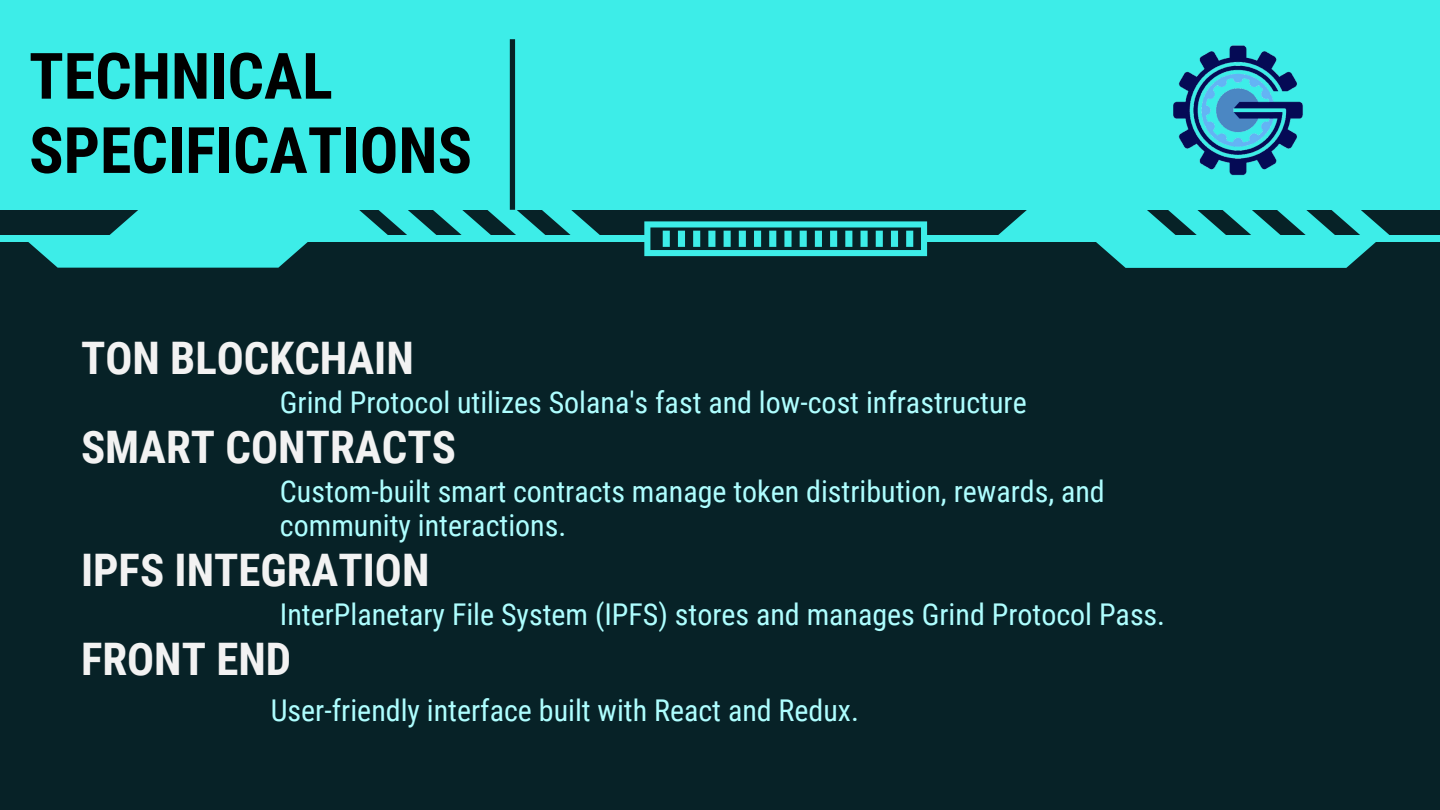
<style>
.page{position:relative;width:1440px;height:810px;background:#072227}
.page>*{position:absolute;margin:0;border:0;box-sizing:border-box;transform-origin:0 0}
.t1{font:700 64px/74.2px "Roboto Condensed";color:#000}
.t2{font:700 44.9px "Roboto Condensed";color:#f2f2f2}
.t3{font:30px/34.5px "Roboto Condensed";color:#aefeff}
</style>
<div class="page">
<div style="left:0;top:0;width:1440px;height:210px;background:#3dede8"></div>
<svg style="left:24px;top:210px;width:580px;height:58px"></svg>
<svg style="left:994px;top:210px;width:400px;height:58px"></svg>
<div style="left:924px;top:236px;width:516px;height:6px;background:#3dede8"></div>
<div style="left:0;top:236px;width:647px;height:6px;background:#3dede8"></div>
<svg style="left:644px;top:221px;width:283px;height:35px"></svg>
<div style="left:510px;top:39px;width:5px;height:171px;background:#072227"></div>
<img style="left:1173px;top:45px;width:130px;height:131px">
<h1 class="t1" style="left:29px;top:40px;width:445px">TECHNICAL<br>SPECIFICATIONS</h1>
<h2 class="t2" style="left:81px;top:332px;width:334px">TON BLOCKCHAIN</h2>
<p class="t3" style="left:280px;top:385px;width:748px">Grind Protocol utilizes Solana's fast and low-cost infrastructure</p>
<p class="t2" style="left:81px;top:421px;width:376px">SMART CONTRACTS</p>
<p class="t3" style="left:280px;top:474px;width:826px">Custom-built smart contracts manage token distribution, rewards, and community interactions.</p>
<h2 class="t2" style="left:81px;top:544px;width:350px">IPFS INTEGRATION</h2>
<p class="t3" style="left:280px;top:598px;width:887px">InterPlanetary File System (IPFS) stores and manages Grind Protocol Pass.</p>
<h2 class="t2" style="left:81px;top:633px;width:212px">FRONT END</h2>
<p class="t3" style="left:271px;top:694px;width:590px">User-friendly interface built with React and Redux.</p>
</div>
